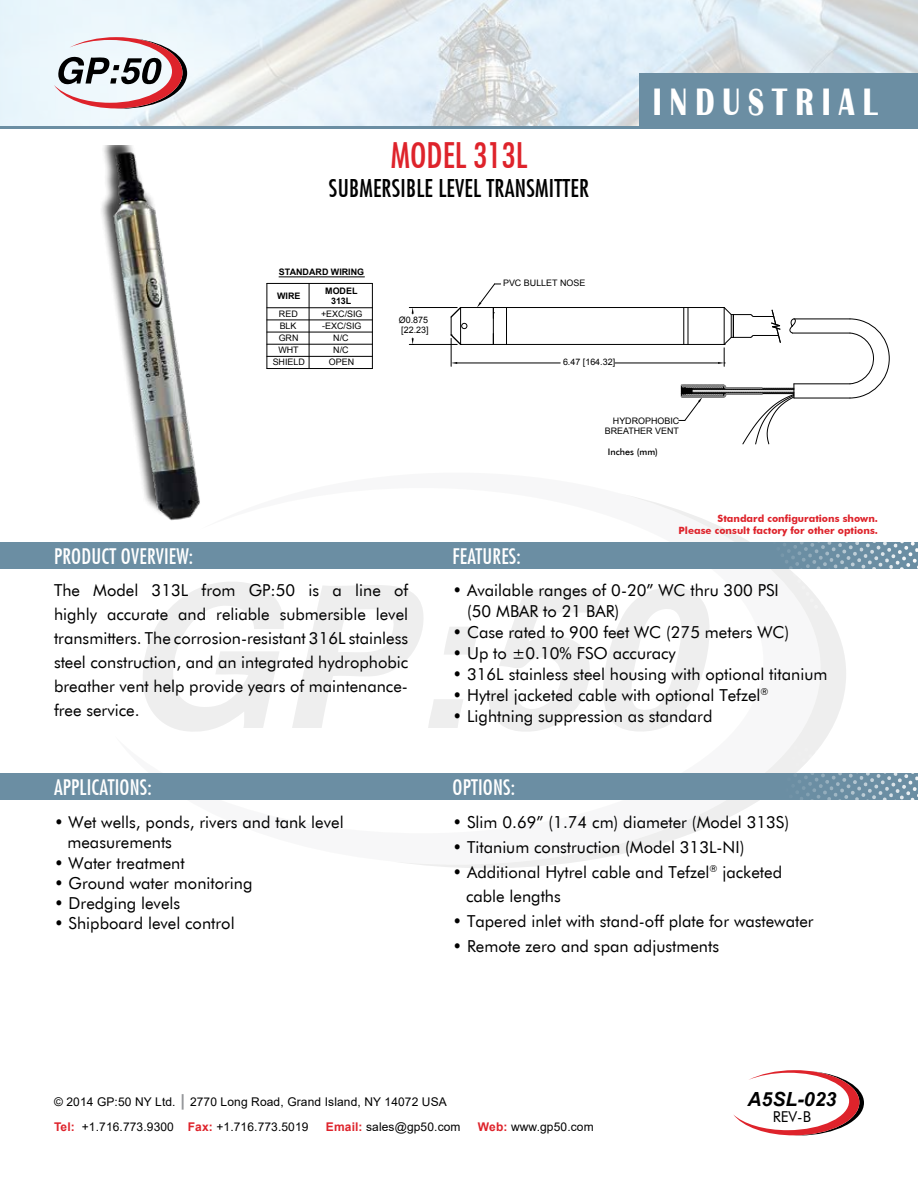
<style>
.page{position:relative;width:918px;height:1188px;background:#fff}
.page>*{position:absolute;margin:0;border:0;box-sizing:border-box;transform-origin:0 0}
.t1{font:700 39.3px "Britannic";letter-spacing:.28em;color:#fff;scale:.74 1}
.t2{font:500 condensed 34.5px "Futura";color:#de232b}
.t3{font:500 condensed 24px "Futura";letter-spacing:.01em;color:#000}
.t4{font:500 condensed 21px "Futura";letter-spacing:.01em;color:#fff}
.t5{font:italic 700 19.5px "Arial";color:#000}
.t6{font:16.5px/24px "Futura BT";color:#000}
.t7{font:15px "Futura BT";color:#000}
.t8{font:12px/25.5px "Arial";letter-spacing:.01em;color:#000}
.t9{font:700 10.05px/12px "Futura BT";color:#de232b;text-align:right}
.t10{font:9px/12.1px "Arial";color:#000;text-align:center}
.t11{font:700 9px/10.2px "Arial";color:#000;text-align:center}
.t12{font:500 9px "Futura BT";color:#000}
.s1{font-weight:700;font-style:italic;font-size:16.5px;color:#939598}
.s2{font-weight:700;color:#de232b}
</style>
<div class="page">
<img style="left:0;top:0;width:918px;height:126px">
<svg style="left:401px;top:496px;width:445px;height:372px"></svg>
<svg style="left:143px;top:582px;width:141px;height:150px"></svg>
<svg style="left:486px;top:584px;width:226px;height:152px"></svg>
<svg style="left:292px;top:573px;width:186px;height:155px"></svg>
<div style="left:639px;top:73px;width:279px;height:53px;background:#6b8ea3"></div>
<svg style="left:54px;top:37px;width:133px;height:72px"></svg>
<div style="left:0;top:773px;width:918px;height:27px;background:#6b8ea3"></div>
<svg style="left:733px;top:1070px;width:131px;height:66px"></svg>
<hr style="left:0;top:126px;width:918px;height:3px;background:#6b8ea3">
<div style="left:0;top:542px;width:918px;height:27px;background:#6b8ea3"></div>
<img style="left:101px;top:146px;width:178px;height:375px">
<hr style="left:493px;top:308px;width:1px;height:36px;background:#000">
<hr style="left:461px;top:344px;width:32px;height:1px;background:#000">
<hr style="left:461px;top:307px;width:32px;height:1px;background:#000">
<hr style="left:506px;top:308px;width:1px;height:36px;background:#000">
<svg style="left:493px;top:343px;width:14px;height:2px"></svg>
<hr style="left:507px;top:307px;width:177px;height:1px;background:#000">
<hr style="left:507px;top:344px;width:177px;height:1px;background:#000">
<hr style="left:794px;top:319px;width:56px;height:1px;background:#000">
<hr style="left:792px;top:333px;width:58px;height:1px;background:#000">
<hr style="left:457px;top:363px;width:103px;height:1px;background:#000">
<hr style="left:615px;top:363px;width:103px;height:1px;background:#000">
<svg style="left:477px;top:283px;width:30px;height:35px"></svg>
<hr style="left:409px;top:307px;width:48px;height:1px;background:#000">
<hr style="left:409px;top:344px;width:48px;height:1px;background:#000">
<svg style="left:450px;top:307px;width:17px;height:59px"></svg>
<hr style="left:279px;top:276px;width:85px;height:1px;background:#000">
<hr style="left:267px;top:283px;width:105px;height:1px;background:#000">
<hr style="left:267px;top:368px;width:105px;height:1px;background:#000">
<hr style="left:267px;top:356px;width:105px;height:1px;background:#000">
<hr style="left:267px;top:344px;width:105px;height:1px;background:#000">
<hr style="left:267px;top:332px;width:105px;height:1px;background:#000">
<hr style="left:267px;top:319px;width:105px;height:1px;background:#000">
<hr style="left:267px;top:307px;width:105px;height:1px;background:#000">
<hr style="left:266px;top:283px;width:1px;height:86px;background:#000">
<hr style="left:309px;top:283px;width:1px;height:86px;background:#000">
<hr style="left:372px;top:283px;width:1px;height:86px;background:#000">
<hr style="left:683px;top:308px;width:1px;height:36px;background:#000">
<hr style="left:688px;top:308px;width:1px;height:36px;background:#000">
<hr style="left:688px;top:344px;width:36px;height:1px;background:#000">
<hr style="left:688px;top:307px;width:36px;height:1px;background:#000">
<hr style="left:794px;top:383px;width:56px;height:1px;background:#000">
<hr style="left:794px;top:398px;width:56px;height:1px;background:#000">
<svg style="left:849px;top:318px;width:41px;height:81px"></svg>
<svg style="left:718px;top:307px;width:63px;height:59px"></svg>
<svg style="left:789px;top:318px;width:7px;height:16px"></svg>
<svg style="left:679px;top:384px;width:116px;height:61px"></svg>
<svg style="left:746px;top:730px;width:172px;height:127px"></svg>
<svg style="left:746px;top:502px;width:172px;height:127px"></svg>
<h2 class="t2" style="left:391px;top:134px;width:138px">MODEL 313L</h2>
<h3 class="t3" style="left:329px;top:174px;width:262px">SUBMERSIBLE LEVEL TRANSMITTER</h3>
<p class="t11" style="left:279px;top:267px;width:87px">STANDARD WIRING</p>
<p class="t11" style="left:277px;top:291px;width:25px">WIRE</p>
<p class="t10" style="left:273px;top:308px;width:34px">RED<br>BLK<br>GRN<br>WHT<br>SHIELD</p>
<p class="t11" style="left:325px;top:286px;width:34px">MODEL<br>313L</p>
<p class="t10" style="left:321px;top:308px;width:43px">+EXC/SIG -EXC/SIG<br>N/C<br>N/C<br>OPEN</p>
<p class="t10" style="left:399px;top:315px;width:31px;line-height:10.2px;text-align:left">Ø0.875 [22.23]</p>
<p class="t10" style="left:503px;top:277px;width:84px">PVC BULLET NOSE</p>
<p class="t10" style="left:563px;top:356px;width:54px">6.47 [164.32]</p>
<h1 class="t1" style="left:653px;top:80px;width:305px">INDUSTRIAL</h1>
<p class="t10" style="left:605px;top:416px;width:76px;line-height:10.2px;text-align:right">HYDROPHOBIC<br>BREATHER VENT</p>
<p class="t4" style="left:54px;top:544px;width:141px">PRODUCT OVERVIEW:</p>
<p class="t6" style="left:54px;top:578px;width:356px;text-align:justify">The Model 313L from GP:50 is a line of highly accurate and reliable submersible level transmitters. The corrosion-resistant 316L stainless steel construction, and an integrated hydrophobic breather vent help provide years of maintenance&shy;free service.</p>
<p class="t4" style="left:54px;top:774px;width:99px">APPLICATIONS:</p>
<p class="t6" style="left:67px;top:812px;width:278px;line-height:20.2px;text-indent:-13px">• Wet wells, ponds, rivers and tank level measurements</p>
<p class="t6" style="left:54px;top:851px;width:132px">• Water treatment</p>
<p class="t6" style="left:54px;top:871px;width:200px">• Ground water monitoring</p>
<p class="t6" style="left:54px;top:891px;width:128px">• Dredging levels</p>
<p class="t6" style="left:54px;top:911px;width:182px">• Shipboard level control</p>
<p class="t12" style="left:608px;top:446px;width:51px">Inches (mm)</p>
<p class="t9" style="left:679px;top:513px;width:201px">Standard configurations shown.<br>Please consult factory for other options.</p>
<p class="t4" style="left:453px;top:544px;width:70px">FEATURES:</p>
<p class="t6" style="left:467px;top:579px;width:313px;line-height:21px;text-indent:-15px">• Available ranges of 0-20” WC thru 300 PSI (50 MBAR to 21 BAR)</p>
<p class="t6" style="left:453px;top:620px;width:338px">• Case rated to 900 feet WC (275 meters WC)</p>
<p class="t6" style="left:453px;top:641px;width:225px">• Up to ±0.10% FSO accuracy</p>
<p class="t6" style="left:453px;top:662px;width:376px">• 316L stainless steel housing with optional titanium</p>
<p class="t6" style="left:453px;top:683px;width:318px">• Hytrel jacketed cable with optional Tefzel<sup>®</sup></p>
<p class="t6" style="left:453px;top:704px;width:262px">• Lightning suppression as standard</p>
<p class="t4" style="left:453px;top:774px;width:64px">OPTIONS:</p>
<p class="t6" style="left:453px;top:810px;width:338px">• Slim 0.69” (1.74 cm) diameter (Model 313S)</p>
<p class="t6" style="left:453px;top:835px;width:293px">• Titanium construction (Model 313L-NI)</p>
<p class="t6" style="left:466px;top:859px;width:318px;line-height:24.8px;text-indent:-14px">• Additional Hytrel cable and Tefzel<sup>®</sup> jacketed cable lengths</p>
<p class="t6" style="left:453px;top:909px;width:363px">• Tapered inlet with stand-off plate for wastewater</p>
<p class="t6" style="left:453px;top:934px;width:268px">• Remote zero and span adjustments</p>
<p class="t8" style="left:54px;top:1088px;width:394px">© 2014 GP:50 NY Ltd. <span class="s1">|</span> 2770 Long Road, Grand Island, NY 14072 USA<br><span class="s2">Tel:</span> +1.716.773.9300 <span class="s2">Fax:</span> +1.716.773.5019</p>
<p class="t8" style="left:326px;top:1114px;width:136px"><span class="s2">Email:</span> sales@gp50.com</p>
<p class="t8" style="left:478px;top:1114px;width:117px"><span class="s2">Web:</span> www.gp50.com</p>
<p class="t5" style="left:748px;top:1086px;width:90px">A5SL-023</p>
<p class="t7" style="left:773px;top:1108px;width:40px">REV-B</p>
</div>
